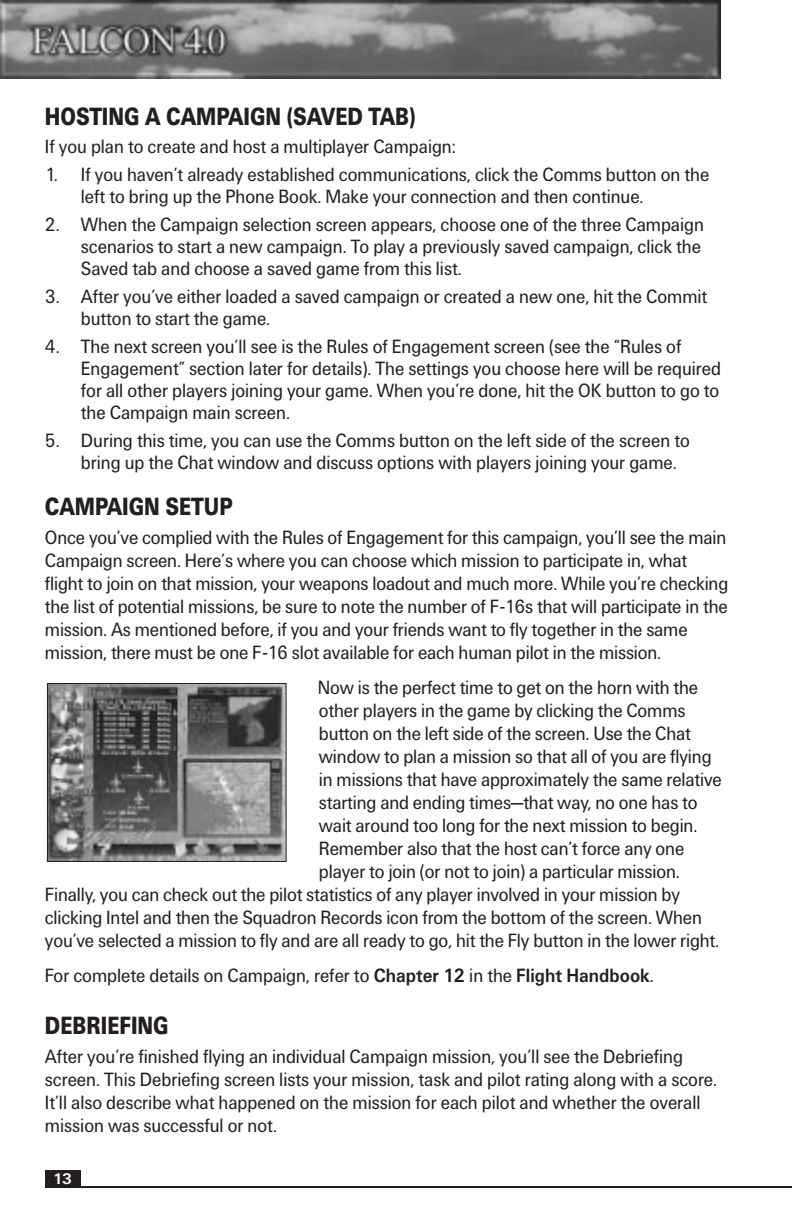
<style>
.page{position:relative;width:792px;height:1224px;background:#fff}
.page>*{position:absolute;margin:0;border:0;box-sizing:border-box;transform-origin:0 0}
.t1{font:26px "U75";color:#231f20;scale:.8 1}
.t2{font:20px/22px "U55";color:#231f20;scale:.9 1}
.t3{font:16px "U65";color:#fff}
.s1{font-family:"U65"}
</style>
<div class="page">
<img style="left:49px;top:685px;width:236px;height:175px">
<div style="left:47px;top:683px;width:240px;height:179px;border:1px solid #231f20"></div>
<img style="left:0;top:0;width:721px;height:78px">
<hr style="left:54px;top:1186px;width:738px;height:2px;background:#231f20">
<div style="left:45px;top:1170px;width:36px;height:18px;background:#231f20"></div>
<h1 class="t1" style="left:45px;top:108px;width:465px">HOSTING A CAMPAIGN (SAVED TAB)</h1>
<p class="t2" style="left:45px;top:137px;width:458px">If you plan to create and host a multiplayer Campaign:</p>
<p class="t2" style="left:81px;top:165px;width:700px;text-indent:-36px">1. If you haven’t already established communications, click the Comms button on the left to bring up the Phone Book. Make your connection and then continue.</p>
<p class="t2" style="left:81px;top:215px;width:694px;text-indent:-36px">2. When the Campaign selection screen appears, choose one of the three Campaign scenarios to start a new campaign. To play a previously saved campaign, click the<br>Saved tab and choose a saved game from this list.</p>
<p class="t2" style="left:81px;top:287px;width:697px;text-indent:-36px">3. After you’ve either loaded a saved campaign or created a new one, hit the Commit button to start the game.</p>
<p class="t2" style="left:81px;top:337px;width:713px;text-indent:-36px">4. The next screen you’ll see is the Rules of Engagement screen (see the “Rules of Engagement” section later for details). The settings you choose here will be required for all other players joining your game. When you’re done, hit the OK button to go to the Campaign main screen.</p>
<p class="t2" style="left:81px;top:431px;width:678px;text-indent:-36px">5. During this time, you can use the Comms button on the left side of the screen to bring up the Chat window and discuss options with players joining your game.</p>
<h1 class="t1" style="left:45px;top:498px;width:236px">CAMPAIGN SETUP</h1>
<p class="t2" style="left:45px;top:528px;width:761px;line-height:23px">Once you’ve complied with the Rules of Engagement for this campaign, you’ll see the main Campaign screen. Here’s where you can choose which mission to participate in, what flight to join on that mission, your weapons loadout and much more. While you’re checking the list of potential missions, be sure to note the number of F-16s that will participate in the mission. As mentioned before, if you and your friends want to fly together in the same mission, there must be one F-16 slot available for each human pilot in the mission.</p>
<p class="t2" style="left:318px;top:678px;width:424px">Now is the perfect time to get on the horn with the</p>
<p class="t2" style="left:319px;top:701px;width:409px">other players in the game by clicking the Comms</p>
<p class="t2" style="left:319px;top:724px;width:415px">button on the left side of the screen. Use the Chat</p>
<p class="t2" style="left:319px;top:747px;width:438px">window to plan a mission so that all of you are flying</p>
<p class="t2" style="left:319px;top:770px;width:449px">in missions that have approximately the same relative</p>
<p class="t2" style="left:319px;top:793px;width:422px">starting and ending times—that way, no one has to</p>
<p class="t2" style="left:319px;top:816px;width:422px">wait around too long for the next mission to begin.</p>
<p class="t2" style="left:319px;top:839px;width:408px">Remember also that the host can’t force any one</p>
<p class="t2" style="left:319px;top:862px;width:403px">player to join (or not to join) a particular mission.</p>
<p class="t2" style="left:45px;top:885px;width:707px">Finally, you can check out the pilot statistics of any player involved in your mission by</p>
<p class="t2" style="left:45px;top:908px;width:732px">clicking Intel and then the Squadron Records icon from the bottom of the screen. When</p>
<p class="t2" style="left:45px;top:931px;width:751px">you’ve selected a mission to fly and are all ready to go, hit the Fly button in the lower right.</p>
<p class="t2" style="left:45px;top:966px;width:678px">For complete details on Campaign, refer to <span class="s1">Chapter 12</span> in the <span class="s1">Flight Handbook</span>.</p>
<h1 class="t1" style="left:45px;top:1017px;width:156px">DEBRIEFING</h1>
<p class="t2" style="left:45px;top:1047px;width:749px;line-height:23px">After you’re finished flying an individual Campaign mission, you’ll see the Debriefing screen. This Debriefing screen lists your mission, task and pilot rating along with a score.<br>It’ll also describe what happened on the mission for each pilot and whether the overall mission was successful or not.</p>
<p class="t3" style="left:53px;top:1173px;width:21px">13</p>
</div>
